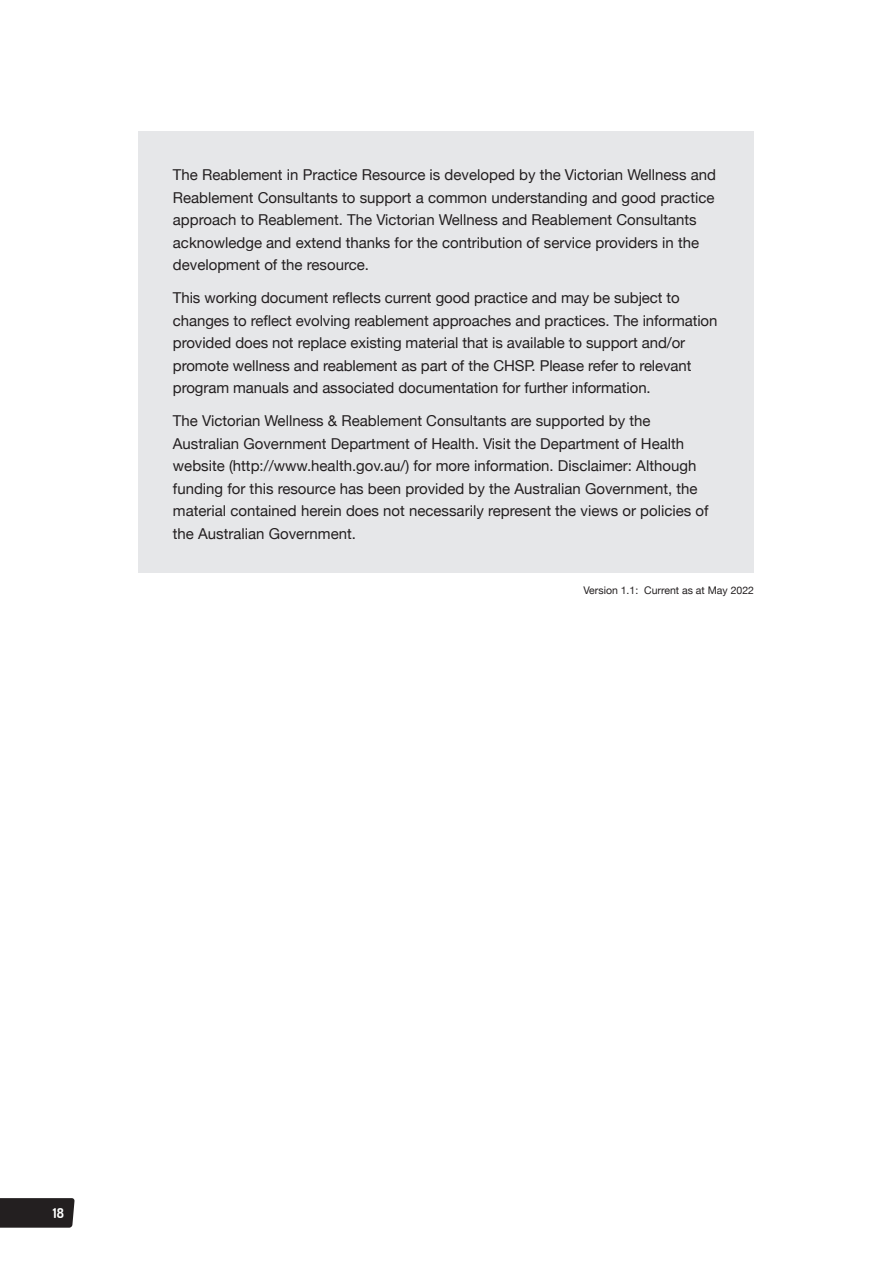
<style>
.page{position:relative;width:893px;height:1263px;background:#fff}
.page>*{position:absolute;margin:0;border:0;box-sizing:border-box;transform-origin:0 0}
.t1{font:15px/22.5px "Helvetica Neue";color:#231f20}
.t2{font:700 13.5px "Dosis";color:#fff}
.t3{font:10.5px "Helvetica Neue";color:#231f20}
</style>
<div class="page">
<svg style="left:0;top:1198px;width:75px;height:30px"></svg>
<div style="left:139px;top:132px;width:615px;height:441px;background:#e6e7e9"></div>
<p class="t1" style="left:173px;top:164px;width:545px">The Reablement in Practice Resource is developed by the Victorian Wellness and Reablement Consultants to support a common understanding and good practice approach to Reablement. The Victorian Wellness and Reablement Consultants acknowledge and extend thanks for the contribution of service providers in the development of the resource.</p>
<p class="t1" style="left:173px;top:288px;width:546px">This working document reflects current good practice and may be subject to changes to reflect evolving reablement approaches and practices. The information provided does not replace existing material that is available to support and/or promote wellness and reablement as part of the CHSP. Please refer to relevant program manuals and associated documentation for further information.</p>
<p class="t1" style="left:173px;top:411px;width:537px">The Victorian Wellness &amp; Reablement Consultants are supported by the Australian Government Department of Health. Visit the Department of Health website (http://www.health.gov.au/) for more information. Disclaimer: Although funding for this resource has been provided by the Australian Government, the material contained herein does not necessarily represent the views or policies of the Australian Government.</p>
<p class="t3" style="left:583px;top:583px;width:172px">Version 1.1: Current as at May 2022</p>
<p class="t2" style="left:53px;top:1204px;width:13px">18</p>
</div>
